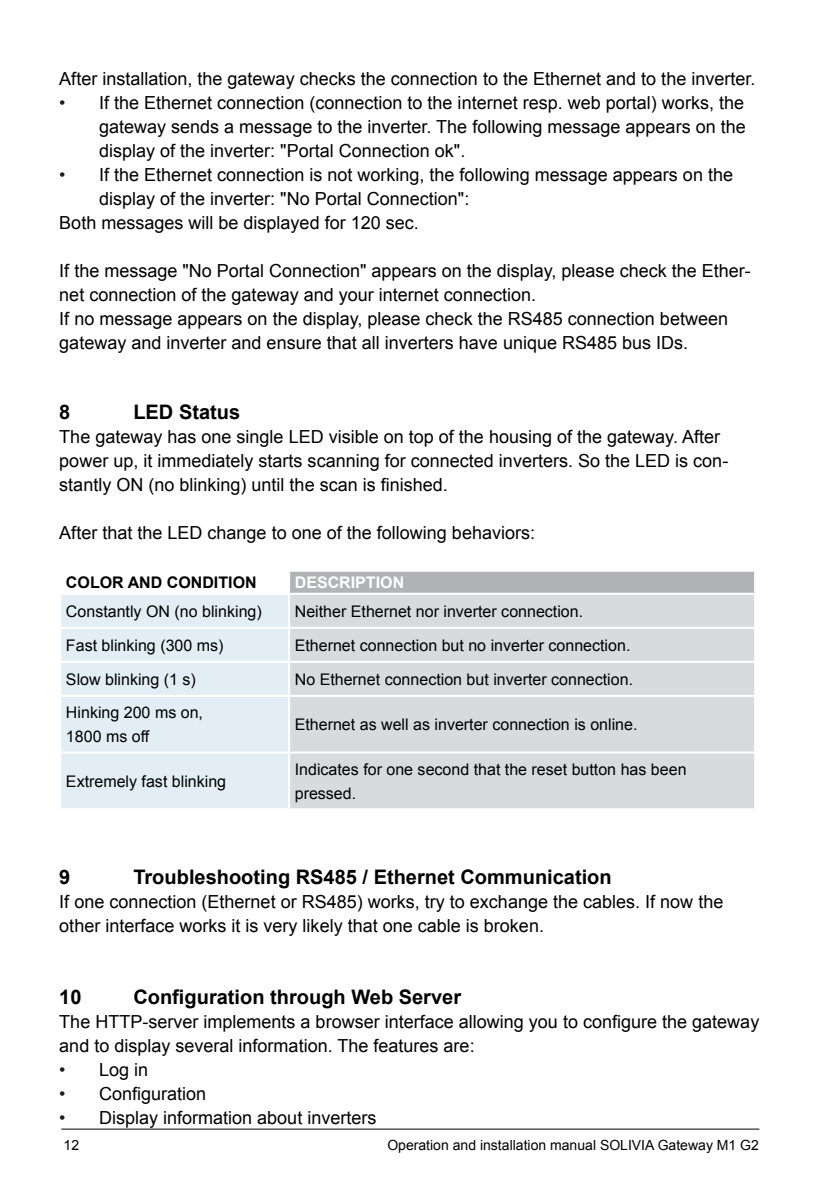
<style>
.page{position:relative;width:840px;height:1191px;background:#fff}
.page>*{position:absolute;margin:0;border:0;box-sizing:border-box;transform-origin:0 0}
.t1{font:700 20px "Arial";color:#000}
.t2{font:18px/24px "Arial";color:#000}
.t3{font:16px/24px "Arial";color:#000}
.t4{font:700 16px "Arial";color:#000}
.t5{font:700 16px "Arial";color:#fff}
.t6{font:14px "Arial";color:#000}
.s1{color:#1a1b1f}
</style>
<div class="page">
<hr style="left:61px;top:1128px;width:698px;height:1px;background:#000">
<div style="left:289px;top:571px;width:465px;height:23px;background:#b1b3b4"></div>
<div style="left:61px;top:595px;width:227px;height:213px;background:#e2eef4"></div>
<div style="left:290px;top:595px;width:463px;height:213px;background:#d9dadb"></div>
<hr style="left:289px;top:570px;width:466px;height:2px;background:#fff">
<hr style="left:288px;top:572px;width:2px;height:21px;background:#fff">
<hr style="left:753px;top:572px;width:2px;height:21px;background:#fff">
<hr style="left:289px;top:593px;width:466px;height:2px;background:#fff">
<hr style="left:59px;top:627px;width:230px;height:2px;background:#fff">
<hr style="left:289px;top:627px;width:466px;height:2px;background:#fff">
<hr style="left:59px;top:661px;width:230px;height:2px;background:#fff">
<hr style="left:289px;top:661px;width:466px;height:2px;background:#fff">
<hr style="left:59px;top:695px;width:230px;height:2px;background:#fff">
<hr style="left:289px;top:695px;width:466px;height:2px;background:#fff">
<hr style="left:59px;top:751px;width:230px;height:2px;background:#fff">
<hr style="left:289px;top:751px;width:466px;height:2px;background:#fff">
<p class="t2" style="left:59px;top:67px;width:697px">After installation, the gateway checks the connection to the Ethernet and to the inverter.</p>
<p class="t2" style="left:99px;top:91px;width:648px;text-align:justify;text-indent:-40px"><span class="s1">•</span> If the Ethernet connection (connection to the internet resp. web portal) works, the gateway sends a message to the inverter. The following message appears on the display of the inverter: "Portal Connection ok".</p>
<p class="t2" style="left:59px;top:163px;width:675px"><span class="s1">•</span> If the Ethernet connection is not working, the following message appears on the</p>
<p class="t2" style="left:99px;top:187px;width:371px">display of the inverter: "No Portal Connection":</p>
<p class="t2" style="left:59px;top:211px;width:361px">Both messages will be displayed for 120 sec.</p>
<p class="t2" style="left:59px;top:259px;width:692px">If the message "No Portal Connection" appears on the display, please check the Ether&shy;net connection of the gateway and your internet connection.<br>If no message appears on the display, please check the RS485 connection between gateway and inverter and ensure that all inverters have unique RS485 bus IDs.</p>
<p class="t1" style="left:59px;top:398px;width:13px">8</p>
<p class="t1" style="left:133px;top:398px;width:108px">LED Status</p>
<p class="t2" style="left:59px;top:425px;width:670px">The gateway has one single LED visible on top of the housing of the gateway. After power up, it immediately starts scanning for connected inverters. So the LED is con&shy;stantly ON (no blinking) until the scan is finished.</p>
<p class="t2" style="left:59px;top:521px;width:477px">After that the LED change to one of the following behaviors:</p>
<p class="t4" style="left:66px;top:572px;width:192px">COLOR AND CONDITION</p>
<p class="t5" style="left:294px;top:572px;width:111px">DESCRIPTION</p>
<p class="t3" style="left:66px;top:599px;width:197px">Constantly ON (no blinking)</p>
<p class="t3" style="left:294px;top:599px;width:290px">Neither Ethernet nor inverter connection.</p>
<p class="t3" style="left:66px;top:633px;width:159px">Fast blinking (300 ms)</p>
<p class="t3" style="left:294px;top:633px;width:337px">Ethernet connection but no inverter connection.</p>
<p class="t3" style="left:66px;top:667px;width:131px">Slow blinking (1 s)</p>
<p class="t3" style="left:294px;top:667px;width:339px">No Ethernet connection but inverter connection.</p>
<p class="t3" style="left:66px;top:700px;width:138px">Hinking 200 ms on,<br>1800 ms off</p>
<p class="t3" style="left:294px;top:712px;width:344px">Ethernet as well as inverter connection is online.</p>
<p class="t3" style="left:66px;top:769px;width:162px">Extremely fast blinking</p>
<p class="t3" style="left:294px;top:757px;width:393px">Indicates for one second that the reset button has been pressed.</p>
<p class="t1" style="left:59px;top:863px;width:13px">9</p>
<p class="t1" style="left:133px;top:863px;width:479px">Troubleshooting RS485 / Ethernet Communication</p>
<p class="t2" style="left:59px;top:890px;width:665px">If one connection (Ethernet or RS485) works, try to exchange the cables. If now the other interface works it is very likely that one cable is broken.</p>
<p class="t1" style="left:59px;top:983px;width:24px">10</p>
<p class="t1" style="left:133px;top:983px;width:329px">Configuration through Web Server</p>
<p class="t2" style="left:59px;top:1010px;width:701px">The HTTP-server implements a browser interface allowing you to configure the gateway and to display several information. The features are:</p>
<p class="t2" style="left:59px;top:1058px;width:90px"><span class="s1">•</span> Log in</p>
<p class="t2" style="left:59px;top:1082px;width:148px"><span class="s1">•</span> Configuration</p>
<p class="t2" style="left:59px;top:1106px;width:318px"><span class="s1">•</span> Display information about inverters</p>
<p class="t6" style="left:63px;top:1136px;width:17px">12</p>
<p class="t6" style="left:387px;top:1136px;width:373px">Operation and installation manual SOLIVIA Gateway M1 G2</p>
</div>
